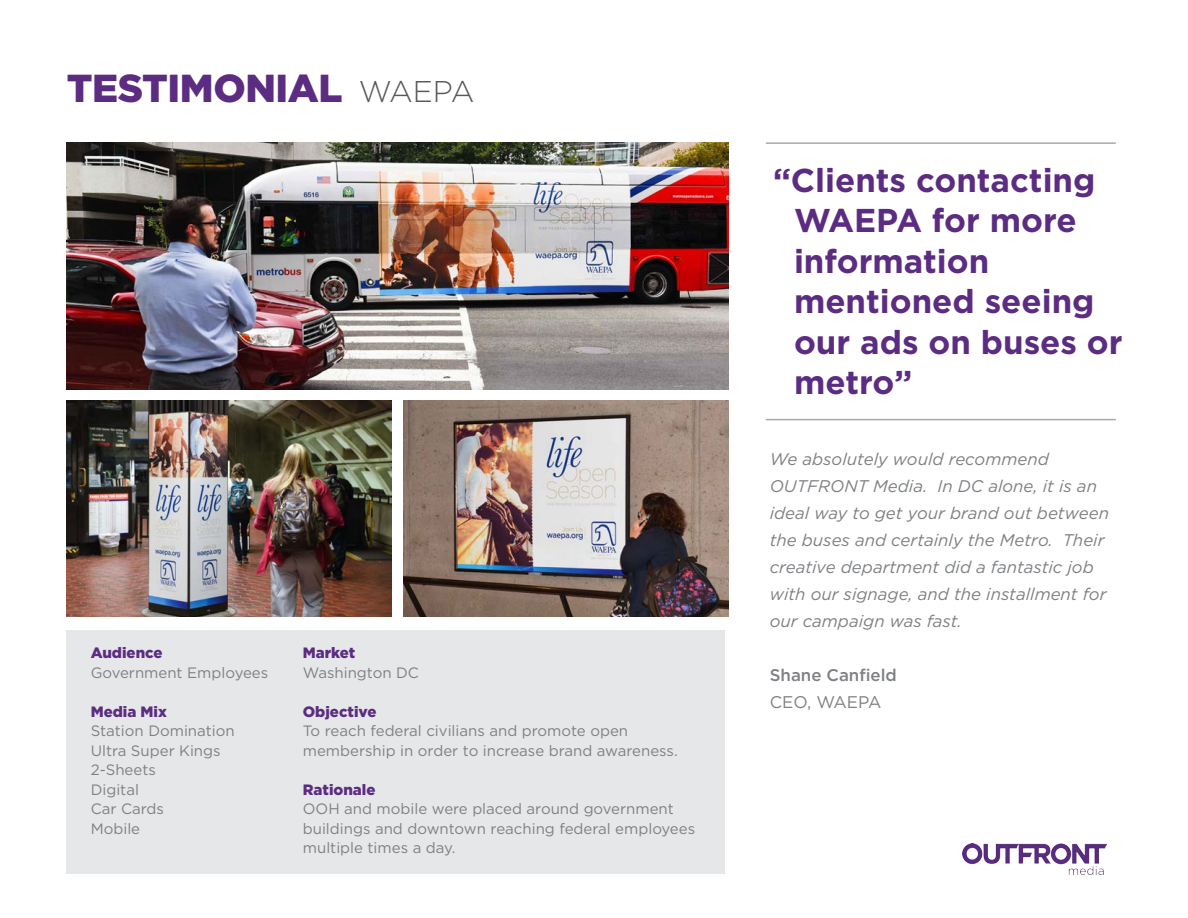
<style>
.page{position:relative;width:1188px;height:918px;background:#fff}
.page>*{position:absolute;margin:0;border:0;box-sizing:border-box;transform-origin:0 0}
.t1{font:900 39px "Gotham";letter-spacing:-.01em;color:#5c2c82}
.t2{font:700 33px/40.5px "Gotham";color:#5c2c82}
.t3{font:italic 16.8px/27px "Gotham";color:#7e8083}
.t4{font:500 16.8px "Gotham";color:#7e8083}
.t5{font:16.8px "Gotham";color:#7e8083}
.t6{font:15px/19.5px "Gotham";color:#7e8083}
.t7{font:900 15px "Gotham";color:#5c2c82}
.s1{font-weight:300;font-size:30px;color:#57585a}
</style>
<div class="page">
<img style="left:404px;top:400px;width:325px;height:217px">
<img style="left:66px;top:400px;width:326px;height:217px">
<img style="left:66px;top:142px;width:663px;height:248px">
<div style="left:66px;top:630px;width:658px;height:244px;background:#e6e7e9"></div>
<hr style="left:766px;top:142px;width:350px;height:2px;background:#a8a9ad">
<hr style="left:766px;top:419px;width:350px;height:1px;background:#a8a9ad">
<img style="left:963px;top:843px;width:143px;height:31px">
<p class="t1" style="left:67px;top:61px;width:409px">TESTIMONIAL <span class="s1">WAEPA</span></p>
<p class="t7" style="left:91px;top:643px;width:73px">Audience</p>
<p class="t6" style="left:91px;top:663px;width:179px">Government Employees</p>
<p class="t7" style="left:91px;top:701px;width:78px">Media Mix</p>
<p class="t6" style="left:91px;top:721px;width:146px">Station Domination</p>
<p class="t6" style="left:91px;top:741px;width:131px">Ultra Super Kings</p>
<p class="t6" style="left:91px;top:760px;width:67px">2-Sheets</p>
<p class="t6" style="left:91px;top:780px;width:50px">Digital</p>
<p class="t6" style="left:91px;top:799px;width:75px">Car Cards</p>
<p class="t6" style="left:91px;top:819px;width:51px">Mobile</p>
<p class="t7" style="left:303px;top:643px;width:54px">Market</p>
<p class="t6" style="left:303px;top:663px;width:118px">Washington DC</p>
<p class="t7" style="left:303px;top:701px;width:75px">Objective</p>
<p class="t6" style="left:303px;top:721px;width:376px">To reach federal civilians and promote open membership in order to increase brand awareness.</p>
<p class="t7" style="left:303px;top:779px;width:74px">Rationale</p>
<p class="t6" style="left:303px;top:799px;width:394px">OOH and mobile were placed around government buildings and downtown reaching federal employees multiple times a day.</p>
<p class="t2" style="left:794px;top:160px;width:330px;text-indent:-21px">“Clients contacting<br>WAEPA for more information mentioned seeing our ads on buses or metro”</p>
<p class="t3" style="left:770px;top:445px;width:341px">We absolutely would recommend OUTFRONT Media. In DC alone, it is an ideal way to get your brand out between the buses and certainly the Metro. Their creative department did a fantastic job with our signage, and the installment for our campaign was fast.</p>
<p class="t4" style="left:770px;top:664px;width:129px">Shane Canfield</p>
<p class="t5" style="left:770px;top:691px;width:113px">CEO, WAEPA</p>
</div>
